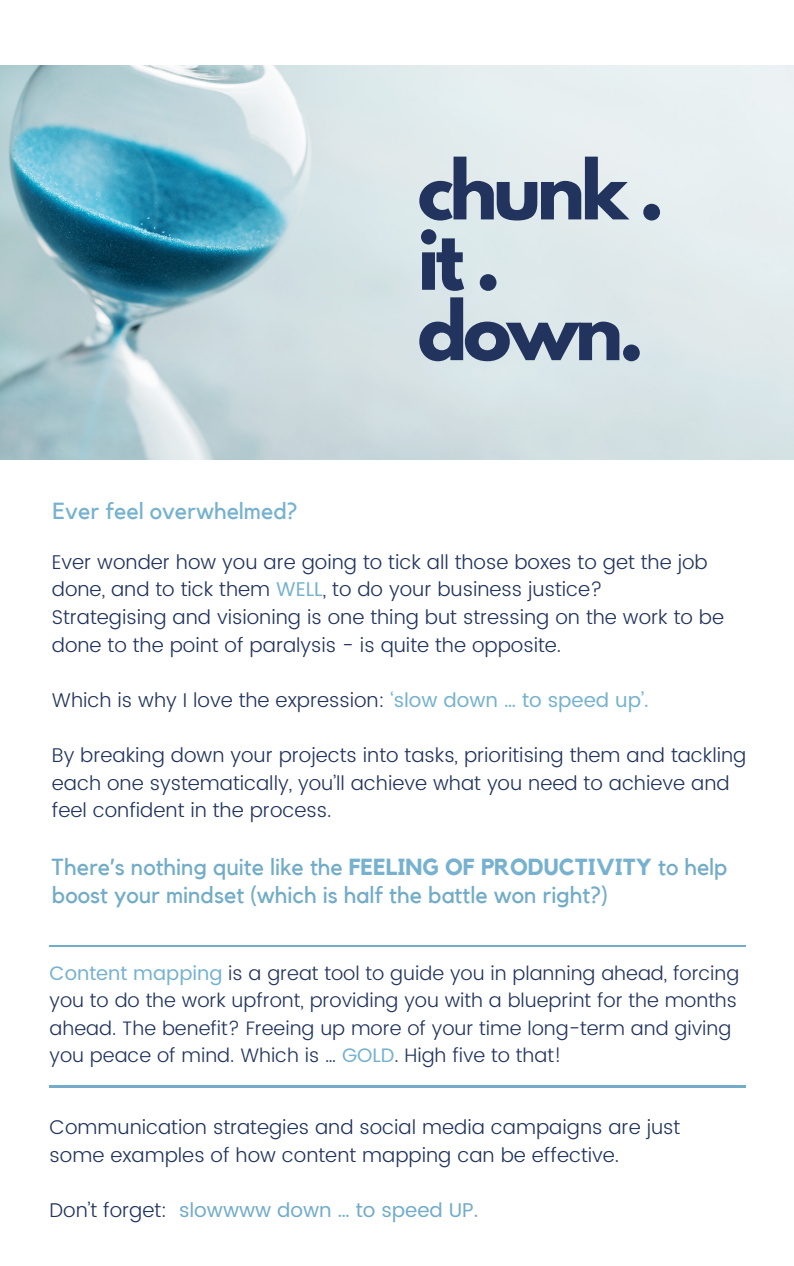
<style>
.page{position:relative;width:794px;height:1266px;background:#fff}
.page>*{position:absolute;margin:0;border:0;box-sizing:border-box;transform-origin:0 0}
.t1{font:700 72.97px/70.3px "League Spartan";letter-spacing:-.06em;color:#22345d}
.t2{font:23.25px/28.1px "Kollektif";color:#72acc8}
.t3{font:23.25px "Kollektif";color:#76b2cf}
.t4{font:300 19.88px/27.6px "Poppins";color:#22345d}
.t5{font:19.88px "Poppins";color:#72acc8}
.t6{font:300 19.5px/27px "Poppins";color:#22345d}
.s1{font-weight:400;color:#76b2cf}
.s2{font-weight:700;color:#76b2cf}
.s3{font-weight:300;color:#22345d}
</style>
<div class="page">
<hr style="left:50px;top:945px;width:695px;height:2px;background:#72acc8">
<hr style="left:50px;top:1085px;width:695px;height:2px;background:#72acc8">
<img style="left:0;top:66px;width:793px;height:393px">
<p class="t3" style="left:53px;top:500px;width:246px">Ever feel overwhelmed?</p>
<h1 class="t1" style="left:417px;top:164px;width:248px">chunk . it. down.</h1>
<p class="t4" style="left:52px;top:548px;width:673px">Ever wonder how you are going to tick all those boxes to get the job done, and to tick them <span class="s1">WELL</span>, to do your business justice?<br>Strategising and visioning is one thing but stressing on the work to be done to the point of paralysis - is quite the opposite.</p>
<p class="t4" style="left:52px;top:686px;width:598px">Which is why I love the expression: <span class="s1">‘slow down … to speed up’.</span></p>
<p class="t4" style="left:52px;top:741px;width:695px">By breaking down your projects into tasks, prioritising them and tackling each one systematically, you’ll achieve what you need to achieve and feel confident in the process.</p>
<p class="t2" style="left:52px;top:853px;width:676px">There’s nothing quite like the <span class="s2">FEELING OF PRODUCTIVITY</span> to help boost your mindset (which is half the battle won right?)</p>
<p class="t6" style="left:50px;top:960px;width:691px"><span class="s1">Content mapping</span> is a great tool to guide you in planning ahead, forcing you to do the work upfront, providing you with a blueprint for the months ahead. The benefit? Freeing up more of your time long-term and giving you peace of mind. Which is … <span class="s1">GOLD</span>. High five to that!</p>
<p class="t4" style="left:50px;top:1113px;width:632px">Communication strategies and social media campaigns are just some examples of how content mapping can be effective.</p>
<p class="t5" style="left:50px;top:1198px;width:430px"><span class="s3">Don’t forget:</span> slowwww down … to speed UP.</p>
</div>
